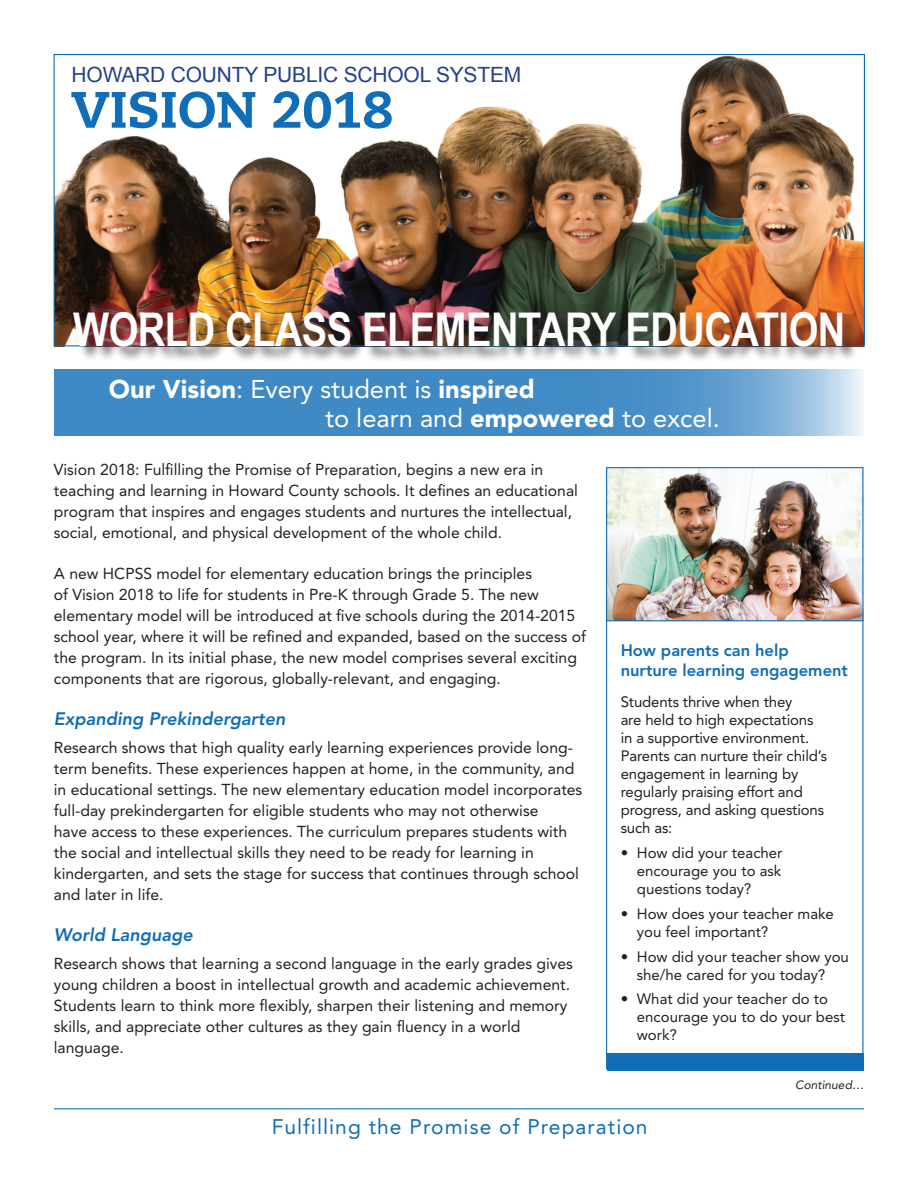
<style>
.page{position:relative;width:918px;height:1188px;background:#fff}
.page>*{position:absolute;margin:0;border:0;box-sizing:border-box;transform-origin:0 0}
.t1{font:800 51px "Caecilia LT Std";color:#106db7}
.t2{font:700 46.5px "Arial Narrow";letter-spacing:-.01em;color:#fff}
.t3{font:900 25.5px "Avenir LT Std";color:#fff}
.t4{font:25.5px "Avenir LT Std";color:#fff}
.t5{font:21px "Avenir LT Std";letter-spacing:.05em;color:#106db7}
.t6{font:21px "Arial";letter-spacing:-.01em;color:#253f8e}
.t7{font:italic 800 18px "Avenir LT Std";color:#106db7}
.t8{font:800 16.5px/19.8px "Avenir LT Std";color:#106db7}
.t9{font:15.75px/21px "Avenir LT Std";color:#231f20}
.t10{font:15px/18px "Avenir LT Std";letter-spacing:-.01em;color:#231f20}
.t11{font:italic 12px "Avenir LT Std";color:#231f20}
.s1{font-weight:400}
.s2{font-weight:900}
</style>
<div class="page">
<svg style="left:54px;top:369px;width:809px;height:67px;background:#5094ca"></svg>
<img style="left:56px;top:56px;width:807px;height:288px">
<hr style="left:54px;top:1108px;width:810px;height:1px;background:#106db7">
<div style="left:73px;top:312px;width:785px;height:51px;background:#231f20;opacity:.6"></div>
<img style="left:608px;top:469px;width:253px;height:151px">
<div style="left:607px;top:1053px;width:256px;height:18px;background:#106db7"></div>
<hr style="left:606px;top:620px;width:257px;height:1px;background:#106db7">
<p class="t6" style="left:72px;top:61px;width:451px">HOWARD COUNTY PUBLIC SCHOOL SYSTEM</p>
<p class="t1" style="left:71px;top:78px;width:323px">VISION 2018</p>
<p class="t2" style="left:73px;top:295px;width:774px">WORLD CLASS ELEMENTARY EDUCATION</p>
<p class="t3" style="left:109px;top:374px;width:427px">Our Vision<span class="s1">: Every student is</span> inspired</p>
<p class="t4" style="left:325px;top:403px;width:396px">to learn and <span class="s2">empowered</span> to excel.</p>
<p class="t9" style="left:54px;top:459px;width:526px">Vision 2018: Fulfilling the Promise of Preparation, begins a new era in teaching and learning in Howard County schools. It defines an educational program that inspires and engages students and nurtures the intellectual, social, emotional, and physical development of the whole child.</p>
<p class="t9" style="left:54px;top:563px;width:534px">A new HCPSS model for elementary education brings the principles<br>of Vision 2018 to life for students in Pre-K through Grade 5. The new elementary model will be introduced at five schools during the 2014-2015 school year, where it will be refined and expanded, based on the success of the program. In its initial phase, the new model comprises several exciting components that are rigorous, globally-relevant, and engaging.</p>
<p class="t7" style="left:54px;top:708px;width:233px">Expanding Prekindergarten</p>
<p class="t9" style="left:54px;top:737px;width:530px">Research shows that high quality early learning experiences provide long&shy;term benefits. These experiences happen at home, in the community, and in educational settings. The new elementary education model incorporates full-day prekindergarten for eligible students who may not otherwise<br>have access to these experiences. The curriculum prepares students with the social and intellectual skills they need to be ready for learning in kindergarten, and sets the stage for success that continues through school and later in life.</p>
<p class="t7" style="left:54px;top:924px;width:141px">World Language</p>
<p class="t9" style="left:54px;top:953px;width:521px">Research shows that learning a second language in the early grades gives young children a boost in intellectual growth and academic achievement.<br>Students learn to think more flexibly, sharpen their listening and memory skills, and appreciate other cultures as they gain fluency in a world language.</p>
<p class="t8" style="left:621px;top:641px;width:229px">How parents can help nurture learning engagement</p>
<p class="t10" style="left:621px;top:693px;width:208px">Students thrive when they<br>are held to high expectations in a supportive environment.<br>Parents can nurture their child’s engagement in learning by regularly praising effort and progress, and asking questions such as:</p>
<p class="t10" style="left:637px;top:844px;width:147px;text-align:justify;text-indent:-16px">• How did your teacher encourage you to ask questions today?</p>
<p class="t10" style="left:637px;top:905px;width:199px;text-indent:-16px">• How does your teacher make you feel important?</p>
<p class="t10" style="left:621px;top:948px;width:230px;text-align:center">• How did your teacher show you she/he cared for you today?</p>
<p class="t10" style="left:637px;top:990px;width:210px;text-indent:-16px">• What did your teacher do to encourage you to do your best work?</p>
<p class="t11" style="left:795px;top:1078px;width:70px">Continued…</p>
<p class="t5" style="left:272px;top:1115px;width:377px">Fulfilling the Promise of Preparation</p>
</div>
